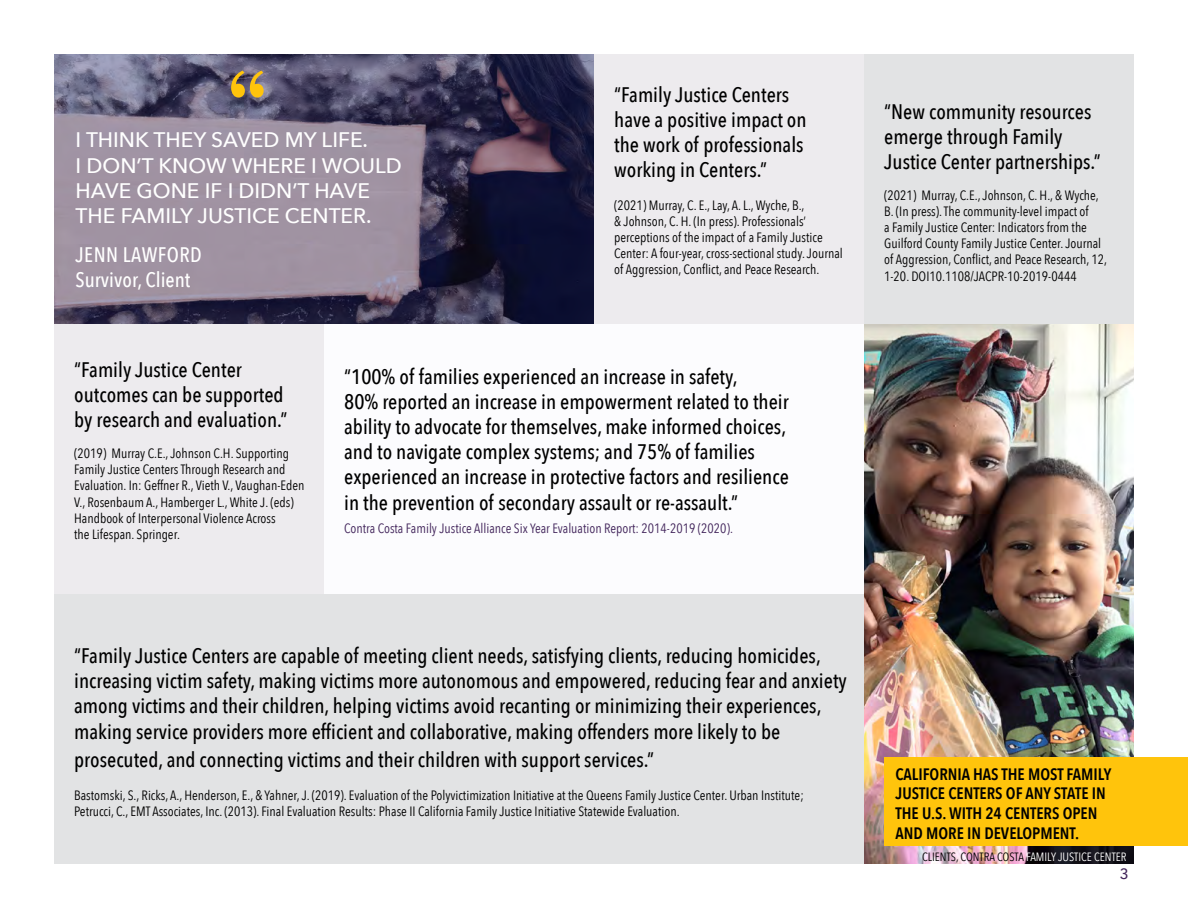
<style>
.page{position:relative;width:1188px;height:918px;background:#fff}
.page>*{position:absolute;margin:0;border:0;box-sizing:border-box;transform-origin:0 0}
.t1{font:500 21px/25.2px "Avenir Next Condensed";color:#000}
.t2{font:500 21px/25.2px "Avenir Next";color:#fff}
.t3{font:500 21px/25.2px "Avenir Next Condensed";color:#fff}
.t4{font:600 16.5px/19.8px "Avenir Next Condensed";color:#000}
.t5{font:500 15px "Avenir Next";color:#42255b}
.t6{font:13.5px/16.2px "Avenir Next Condensed";color:#000}
.t7{font:13.5px "Avenir Next Condensed";color:#42255b}
.t8{font:12px "Avenir Next Condensed";color:#000}
.s1{color:#fff}
</style>
<div class="page">
<img style="left:864px;top:324px;width:270px;height:540px">
<div style="left:594px;top:54px;width:270px;height:270px;background:#edebee"></div>
<div style="left:864px;top:54px;width:270px;height:270px;background:#e2e3e4"></div>
<div style="left:54px;top:324px;width:270px;height:270px;background:#edebee"></div>
<div style="left:54px;top:594px;width:810px;height:270px;background:#e2e3e4"></div>
<img style="left:54px;top:54px;width:540px;height:270px">
<div style="left:885px;top:757px;width:303px;height:89px;background:#ffc40c"></div>
<svg style="left:231px;top:71px;width:33px;height:27px"></svg>
<p class="t2" style="left:76px;top:127px;width:328px">I THINK THEY SAVED MY LIFE.<br>I DON’T KNOW WHERE I WOULD<br>HAVE GONE IF I DIDN’T HAVE<br>THE FAMILY JUSTICE CENTER.</p>
<p class="t3" style="left:76px;top:242px;width:128px">JENN LAWFORD<br>Survivor, Client</p>
<p class="t1" style="left:614px;top:82px;width:194px">“Family Justice Centers have a positive impact on the work of professionals working in Centers.”</p>
<p class="t6" style="left:614px;top:196px;width:230px">(2021) Murray, C. E., Lay, A. L., Wyche, B.,<br>&amp; Johnson, C. H. (In press). Professionals’ perceptions of the impact of a Family Justice Center: A four-year, cross-sectional study. Journal of Aggression, Conflict, and Peace Research.</p>
<p class="t1" style="left:74px;top:357px;width:215px">“Family Justice Center outcomes can be supported by research and evaluation.”</p>
<p class="t6" style="left:74px;top:445px;width:232px">(2019) Murray C.E., Johnson C.H. Supporting Family Justice Centers Through Research and Evaluation. In: Geffner R., Vieth V., Vaughan-Eden V., Rosenbaum A., Hamberger L., White J. (eds)<br>Handbook of Interpersonal Violence Across<br>the Lifespan. Springer.</p>
<p class="t1" style="left:344px;top:364px;width:446px">“100% of families experienced an increase in safety,<br>80% reported an increase in empowerment related to their ability to advocate for themselves, make informed choices, and to navigate complex systems; and 75% of families experienced an increase in protective factors and resilience in the prevention of secondary assault or re-assault.”</p>
<p class="t7" style="left:344px;top:516px;width:390px">Contra Costa Family Justice Alliance Six Year Evaluation Report: 2014-2019 (2020).</p>
<p class="t1" style="left:884px;top:98px;width:218px">“New community resources emerge through Family<br>Justice Center partnerships.”</p>
<p class="t6" style="left:884px;top:186px;width:224px">(2021) Murray, C.E., Johnson, C. H., &amp; Wyche, B. (In press). The community-level impact of<br>a Family Justice Center: Indicators from the Guilford County Family Justice Center. Journal of Aggression, Conflict, and Peace Research, 12, 1-20. DOI10.1108/JACPR-10-2019-0444</p>
<p class="t1" style="left:74px;top:643px;width:774px">“Family Justice Centers are capable of meeting client needs, satisfying clients, reducing homicides, increasing victim safety, making victims more autonomous and empowered, reducing fear and anxiety among victims and their children, helping victims avoid recanting or minimizing their experiences, making service providers more efficient and collaborative, making offenders more likely to be</p>
<p class="t1" style="left:74px;top:747px;width:581px">prosecuted, and connecting victims and their children with support services.”</p>
<p class="t6" style="left:74px;top:786px;width:731px">Bastomski, S., Ricks, A., Henderson, E., &amp; Yahner, J. (2019). Evaluation of the Polyvictimization Initiative at the Queens Family Justice Center. Urban Institute;<br>Petrucci, C., EMT Associates, Inc. (2013). Final Evaluation Results: Phase II California Family Justice Initiative Statewide Evaluation.</p>
<p class="t4" style="left:896px;top:763px;width:217px">CALIFORNIA HAS THE MOST FAMILY<br>JUSTICE CENTERS OF ANY STATE IN<br>THE U.S. WITH 24 CENTERS OPEN<br>AND MORE IN DEVELOPMENT.</p>
<p class="t8" style="left:922px;top:846px;width:206px">CLIENTS, CONTRA COSTA <span class="s1">FAMILY JUSTICE CENTER</span></p>
<p class="t5" style="left:1120px;top:861px;width:10px">3</p>
</div>
